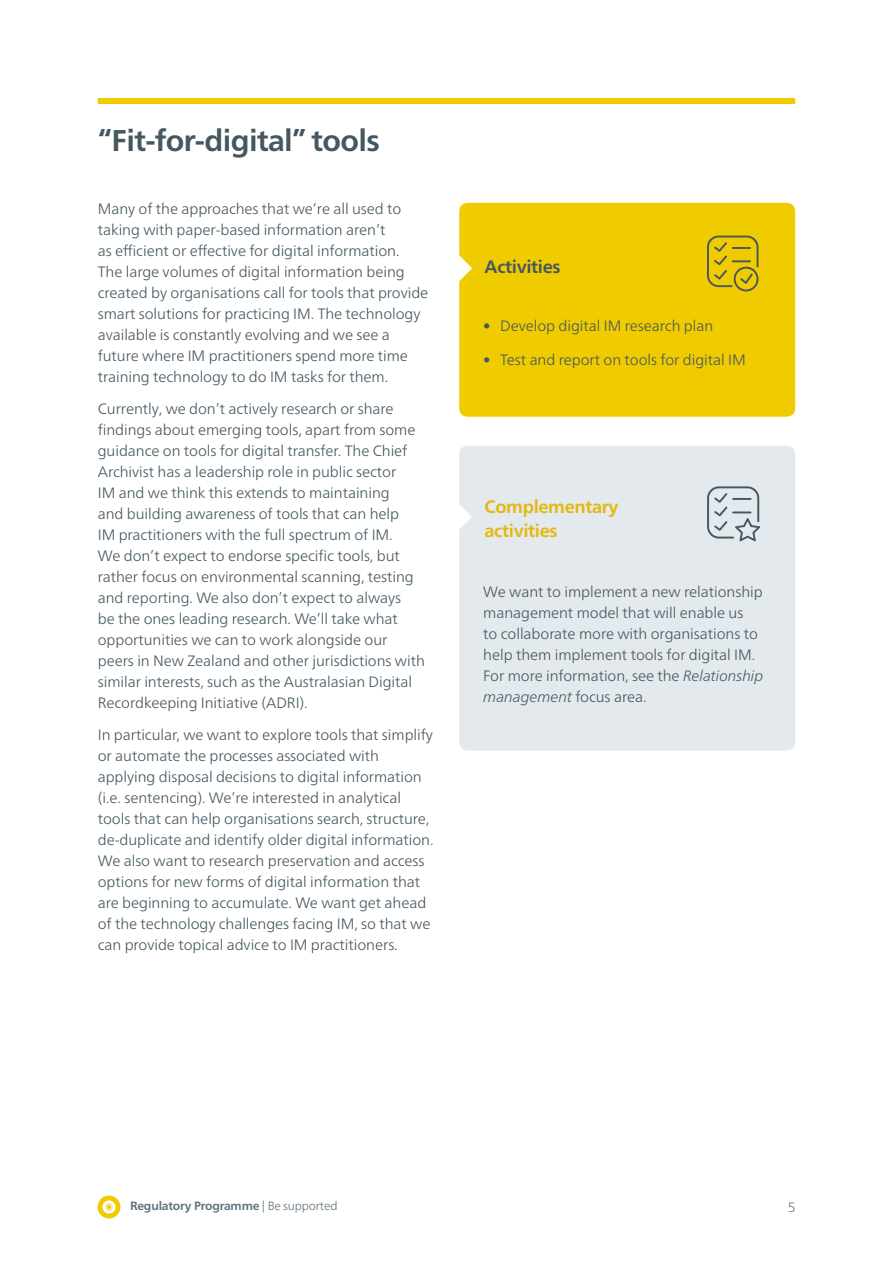
<style>
.page{position:relative;width:893px;height:1263px;background:#fff}
.page>*{position:absolute;margin:0;border:0;box-sizing:border-box;transform-origin:0 0}
.t1{font:700 30px "Frutiger Neue LT Pro";letter-spacing:-.02em;color:#455761}
.t2{font:700 18px/24px "Frutiger Neue LT Pro";letter-spacing:-.02em;color:#e4b810}
.t3{font:700 18px "Frutiger Neue LT Pro";letter-spacing:-.02em;color:#455761}
.t4{font:300 15px/21px "Frutiger Neue LT Pro";letter-spacing:-.005em;color:#455761}
.t5{font:300 13.5px "Frutiger Neue LT Pro";color:#61737d}
.t6{font:700 12px "Frutiger Neue LT Pro";letter-spacing:-.015em;color:#61737d}
.s1{font-style:italic}
.s2{font-weight:300}
</style>
<div class="page">
<div style="left:98px;top:1195px;width:22px;height:23px;background:#f0cb00;border-radius:50%"></div>
<svg style="left:102px;top:1200px;width:14px;height:13px"></svg>
<div style="left:105px;top:1203px;width:8px;height:8px;background:#f9e5a4;border-radius:50%"></div>
<svg style="left:107px;top:1205px;width:4px;height:4px"></svg>
<div style="left:98px;top:98px;width:697px;height:6px;background:#f0cb00"></div>
<div style="left:459px;top:446px;width:336px;height:304px;background:#e3e9ec;border-radius:9px"></div>
<svg style="left:459px;top:504px;width:13px;height:26px"></svg>
<svg style="left:707px;top:486px;width:53px;height:55px"></svg>
<div style="left:459px;top:203px;width:336px;height:214px;background:#f0cb00;border-radius:9px"></div>
<svg style="left:459px;top:255px;width:13px;height:26px"></svg>
<svg style="left:707px;top:236px;width:51px;height:55px"></svg>
<h1 class="t1" style="left:98px;top:123px;width:284px">“Fit-for-digital” tools</h1>
<p class="t4" style="left:98px;top:199px;width:332px">Many of the approaches that we’re all used to taking with paper-based information aren’t<br>as efficient or effective for digital information.<br>The large volumes of digital information being created by organisations call for tools that provide smart solutions for practicing IM. The technology available is constantly evolving and we see a future where IM practitioners spend more time training technology to do IM tasks for them.</p>
<p class="t4" style="left:98px;top:398px;width:329px">Currently, we don’t actively research or share findings about emerging tools, apart from some guidance on tools for digital transfer. The Chief Archivist has a leadership role in public sector<br>IM and we think this extends to maintaining<br>and building awareness of tools that can help<br>IM practitioners with the full spectrum of IM.<br>We don’t expect to endorse specific tools, but rather focus on environmental scanning, testing and reporting. We also don’t expect to always<br>be the ones leading research. We’ll take what opportunities we can to work alongside our peers in New Zealand and other jurisdictions with similar interests, such as the Australasian Digital Recordkeeping Initiative (ADRI).</p>
<p class="t4" style="left:98px;top:724px;width:337px">In particular, we want to explore tools that simplify or automate the processes associated with applying disposal decisions to digital information (i.e. sentencing). We’re interested in analytical tools that can help organisations search, structure, de-duplicate and identify older digital information.<br>We also want to research preservation and access options for new forms of digital information that are beginning to accumulate. We want get ahead of the technology challenges facing IM, so that we can provide topical advice to IM practitioners.</p>
<p class="t3" style="left:485px;top:256px;width:77px">Activities</p>
<p class="t4" style="left:483px;top:315px;width:231px">• Develop digital IM research plan</p>
<p class="t4" style="left:483px;top:349px;width:264px">• Test and report on tools for digital IM</p>
<p class="t2" style="left:485px;top:494px;width:135px">Complementary activities</p>
<p class="t4" style="left:483px;top:581px;width:282px">We want to implement a new relationship management model that will enable us<br>to collaborate more with organisations to help them implement tools for digital IM.<br>For more information, see the <span class="s1">Relationship management</span> focus area.</p>
<p class="t6" style="left:130px;top:1199px;width:209px">Regulatory Programme <span class="s2">| Be supported</span></p>
<p class="t5" style="left:788px;top:1199px;width:9px">5</p>
</div>
